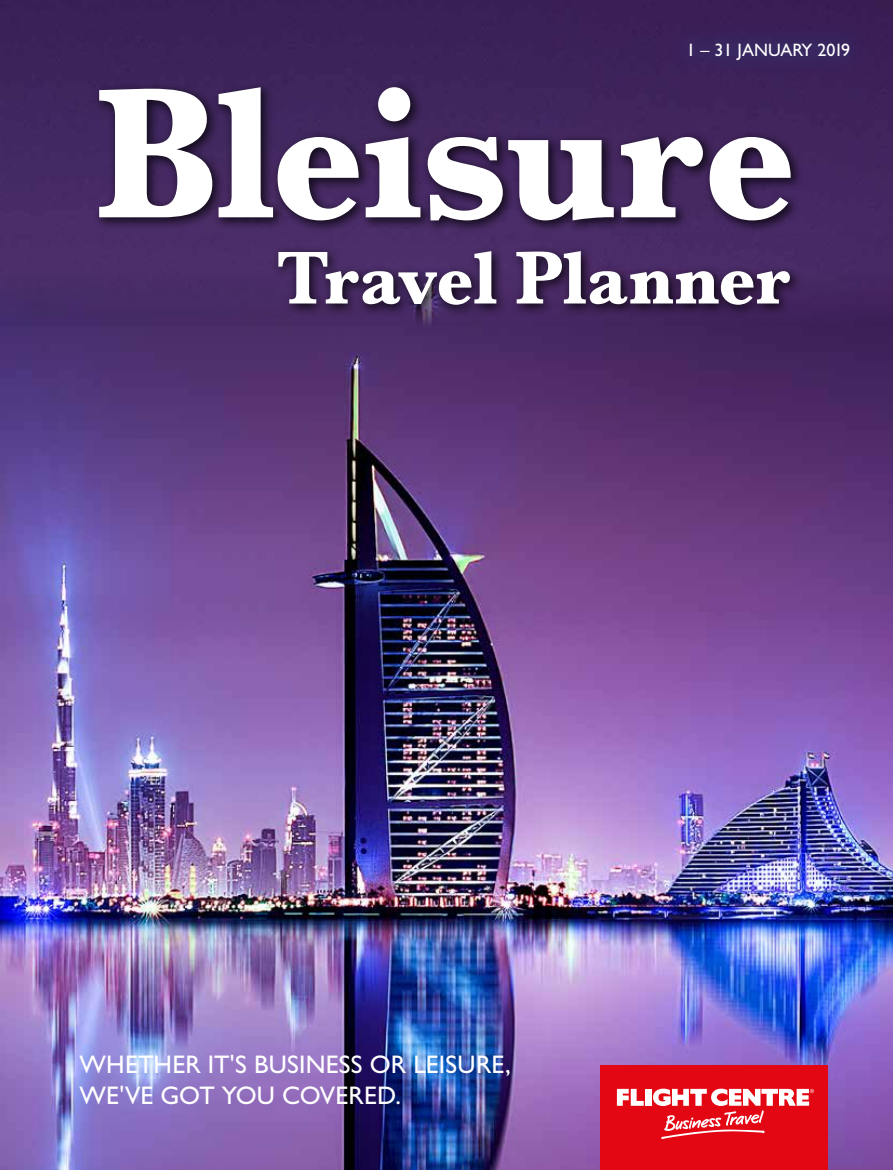
<style>
.page{position:relative;width:893px;height:1170px;background:#fff}
.page>*{position:absolute;margin:0;border:0;box-sizing:border-box;transform-origin:0 0}
.t1{font:700 192.9px "Baskerville";letter-spacing:-.015em;color:#fff;scale:.95 1}
.t2{font:700 77.7px "Baskerville";letter-spacing:-.005em;color:#fff;scale:.95 1}
.t3{font:25.5px/31.5px "Gill Sans Std";letter-spacing:.01em;color:#fff}
.t4{font:18px "Gill Sans Std";color:#fff}
</style>
<div class="page">
<img style="left:0;top:0;width:893px;height:234px">
<img style="left:0;top:234px;width:893px;height:935px">
<div style="left:666px;top:20px;width:207px;height:63px;background:#3a215a"></div>
<div style="left:271px;top:245px;width:532px;height:73px;background:#000;opacity:.85"></div>
<div style="left:92px;top:81px;width:712px;height:152px;background:#000;opacity:.7"></div>
<div style="left:601px;top:1065px;width:227px;height:104px;background:#e30613"></div>
<svg style="left:617px;top:1088px;width:27px;height:17px"></svg>
<div style="left:646px;top:1088px;width:6px;height:17px;background:#fff"></div>
<svg style="left:653px;top:1088px;width:161px;height:50px"></svg>
<p class="t4" style="left:687px;top:39px;width:165px">1 – 31 JANUARY 2019</p>
<h1 class="t1" style="left:95px;top:20px;width:741px">Bleisure</h1>
<h2 class="t2" style="left:276px;top:224px;width:543px">Travel Planner</h2>
<p class="t3" style="left:79px;top:1048px;width:433px">WHETHER IT'S BUSINESS OR LEISURE,<br>WE'VE GOT YOU COVERED.</p>
</div>
